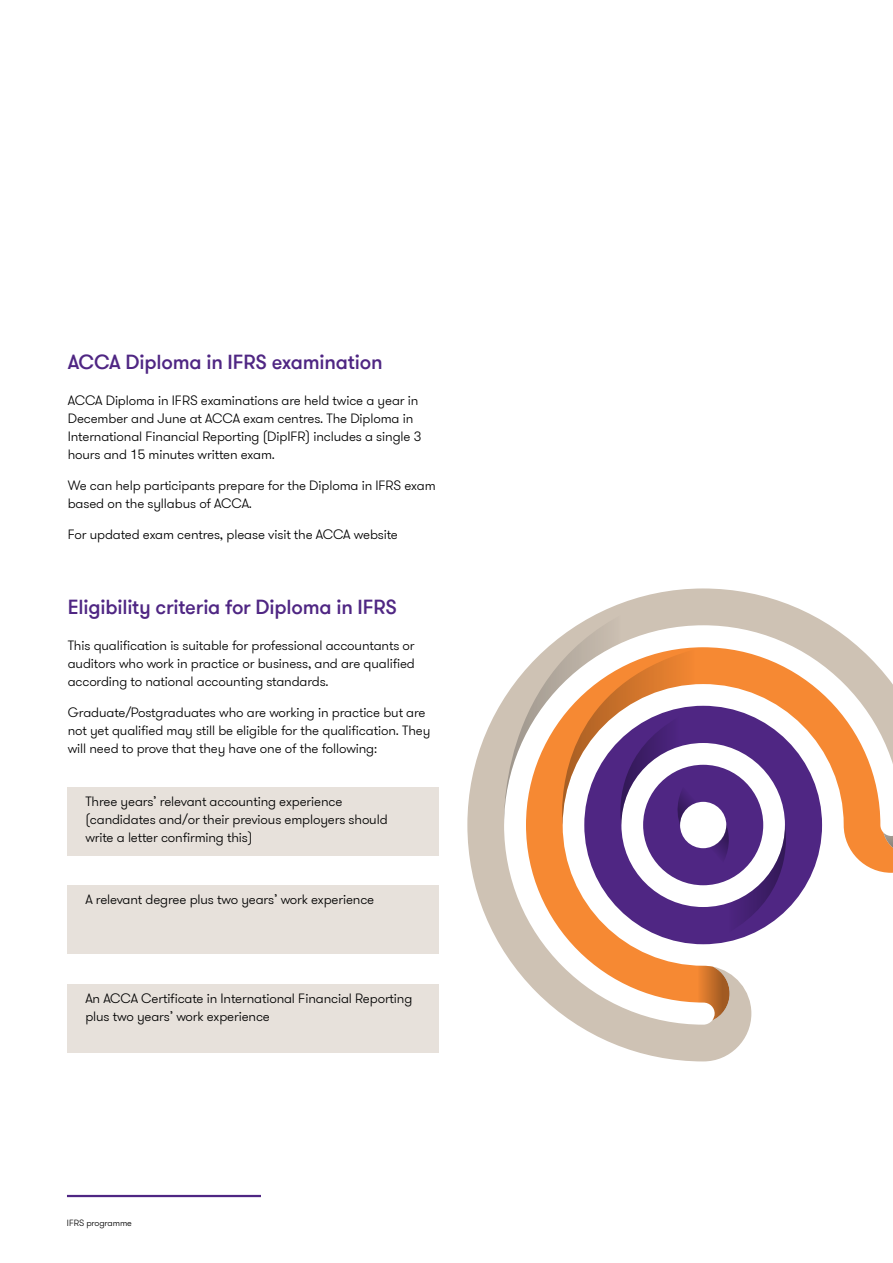
<style>
.page{position:relative;width:893px;height:1263px;background:#fff}
.page>*{position:absolute;margin:0;border:0;box-sizing:border-box;transform-origin:0 0}
.t1{font:500 20.25px "GT Walsheim Pro";letter-spacing:-.01em;color:#4f2683}
.t2{font:300 13.5px/18px "GT Walsheim Pro";letter-spacing:-.01em;color:#000}
.t3{font:300 9px "GT Walsheim Pro";letter-spacing:-.01em;color:#000}
</style>
<div class="page">
<div style="left:68px;top:788px;width:371px;height:68px;background:#e7e1db"></div>
<div style="left:68px;top:984px;width:371px;height:68px;background:#e7e1db"></div>
<div style="left:68px;top:886px;width:371px;height:68px;background:#e7e1db"></div>
<svg style="left:467px;top:588px;width:426px;height:473px"></svg>
<svg style="left:694px;top:965px;width:36px;height:55px"></svg>
<svg style="left:883px;top:813px;width:10px;height:42px"></svg>
<svg style="left:786px;top:706px;width:36px;height:238px"></svg>
<svg style="left:504px;top:588px;width:199px;height:237px"></svg>
<svg style="left:562px;top:647px;width:224px;height:297px"></svg>
<hr style="left:67px;top:1195px;width:194px;height:2px;background:#4f2683">
<h1 class="t1" style="left:68px;top:349px;width:316px">ACCA Diploma in IFRS examination</h1>
<p class="t2" style="left:68px;top:392px;width:355px">ACCA Diploma in IFRS examinations are held twice a year in December and June at ACCA exam centres. The Diploma in International Financial Reporting (DipIFR) includes a single 3 hours and 15 minutes written exam.</p>
<p class="t2" style="left:68px;top:476px;width:369px">We can help participants prepare for the Diploma in IFRS exam based on the syllabus of ACCA.</p>
<p class="t2" style="left:68px;top:525px;width:332px">For updated exam centres, please visit the ACCA website</p>
<h1 class="t1" style="left:68px;top:594px;width:331px">Eligibility criteria for Diploma in IFRS</h1>
<p class="t2" style="left:68px;top:637px;width:349px;text-align:justify">This qualification is suitable for professional accountants or auditors who work in practice or business, and are qualified according to national accounting standards.</p>
<p class="t2" style="left:68px;top:703px;width:364px">Graduate/Postgraduates who are working in practice but are not yet qualified may still be eligible for the qualification. They will need to prove that they have one of the following:</p>
<p class="t2" style="left:85px;top:793px;width:304px">Three years’ relevant accounting experience (candidates and/or their previous employers should write a letter confirming this)</p>
<p class="t2" style="left:85px;top:891px;width:290px">A relevant degree plus two years’ work experience</p>
<p class="t2" style="left:85px;top:989px;width:328px">An ACCA Certificate in International Financial Reporting plus two years’ work experience</p>
<p class="t3" style="left:67px;top:1217px;width:66px">IFRS programme</p>
</div>
